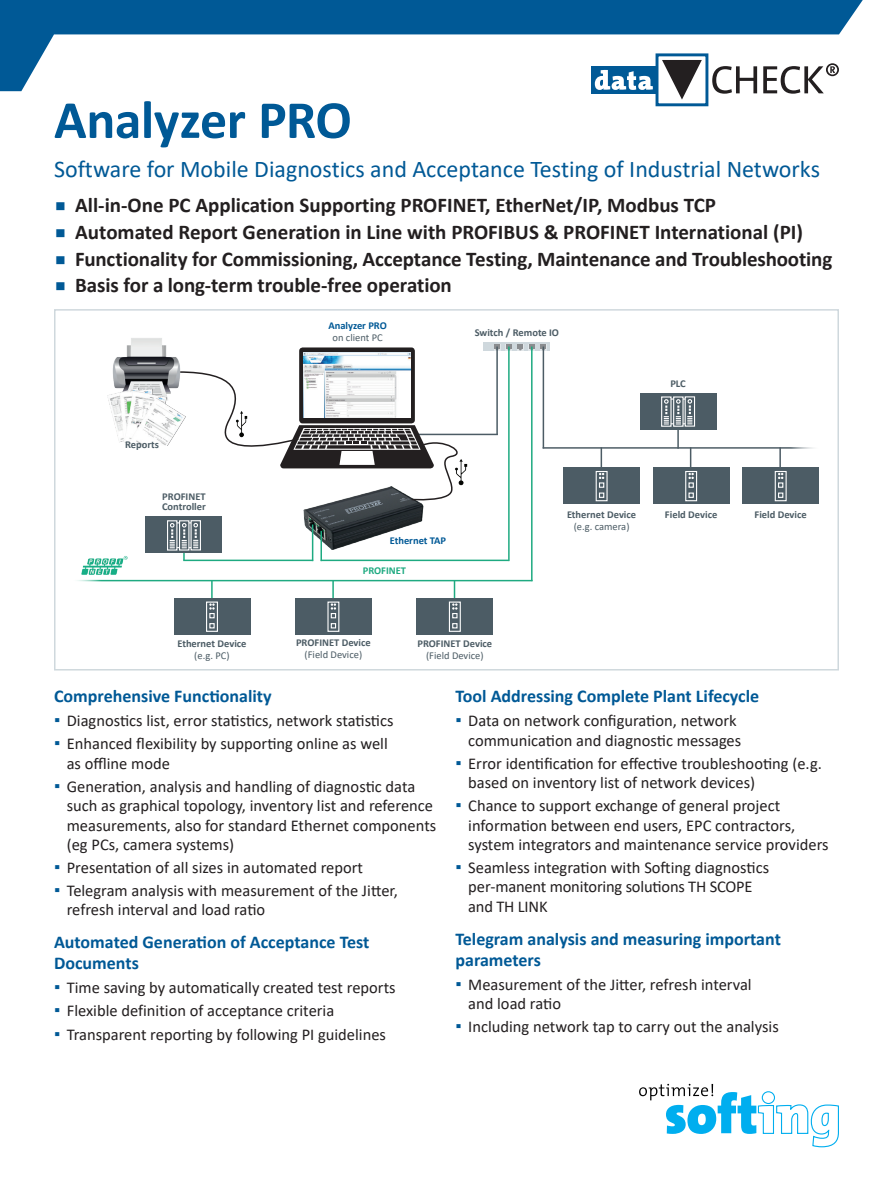
<style>
.page{position:relative;width:893px;height:1188px;background:#fff}
.page>*{position:absolute;margin:0;border:0;box-sizing:border-box;transform-origin:0 0}
.t1{font:700 54px "Calibri";letter-spacing:-.01em;color:#005996}
.t2{font:24px "Calibri";color:#005996}
.t3{font:700 21px "Calibri";letter-spacing:-.005em;color:#231f20}
.t4{font:700 18px/21px "Calibri";color:#005996}
.t5{font:16.5px/19.5px "Calibri";color:#231f20}
.t6{font:700 10.5px/10.5px "Calibri";color:#4c5c65}
.t7{font:10.5px "Calibri";color:#4c5c65}
.t8{font:700 10.5px "Calibri";color:#005996}
.t9{font:700 10.5px "Calibri";color:#1eaa81}
.s1{font-size:36px;color:#005996}
.s2{font-weight:700;font-size:18px;color:#005996}
.s3{font-size:18px;color:#005996}
</style>
<div class="page">
<svg style="left:0;top:0;width:863px;height:91px"></svg>
<svg style="left:639px;top:1084px;width:200px;height:63px"></svg>
<div style="left:592px;top:66px;width:65px;height:27px;background:#005996"></div>
<svg style="left:595px;top:70px;width:58px;height:20px"></svg>
<div style="left:655px;top:54px;width:53px;height:52px;border:3px solid #005996"></div>
<svg style="left:662px;top:60px;width:40px;height:40px"></svg>
<svg style="left:712px;top:63px;width:127px;height:31px"></svg>
<div style="left:54px;top:309px;width:785px;height:362px;border:2px solid #cfd8dd"></div>
<svg style="left:483px;top:343px;width:67px;height:8px"></svg>
<svg style="left:494px;top:344px;width:6px;height:6px"></svg>
<svg style="left:506px;top:344px;width:6px;height:7px"></svg>
<svg style="left:506px;top:345px;width:5px;height:5px"></svg>
<svg style="left:517px;top:344px;width:6px;height:7px"></svg>
<svg style="left:517px;top:345px;width:6px;height:5px"></svg>
<svg style="left:529px;top:344px;width:17px;height:6px"></svg>
<hr style="left:70px;top:580px;width:463px;height:1px;background:#1eaa81">
<hr style="left:332px;top:580px;width:2px;height:28px;background:#1eaa81">
<hr style="left:543px;top:347px;width:1px;height:101px;background:#4c5c65">
<hr style="left:211px;top:580px;width:2px;height:21px;background:#1eaa81">
<div style="left:174px;top:598px;width:76px;height:37px;background:#4c5c65"></div>
<div style="left:206px;top:602px;width:12px;height:30px;border:1px solid #fff"></div>
<svg style="left:209px;top:603px;width:6px;height:25px"></svg>
<div style="left:417px;top:598px;width:76px;height:37px;background:#4c5c65"></div>
<div style="left:449px;top:602px;width:12px;height:30px;border:1px solid #fff"></div>
<svg style="left:452px;top:581px;width:5px;height:47px"></svg>
<div style="left:295px;top:598px;width:77px;height:37px;background:#4c5c65"></div>
<div style="left:327px;top:602px;width:12px;height:30px;border:1px solid #fff"></div>
<svg style="left:331px;top:603px;width:5px;height:25px"></svg>
<hr style="left:543px;top:447px;width:279px;height:2px;background:#4c5c65">
<hr style="left:779px;top:447px;width:2px;height:20px;background:#4c5c65">
<svg style="left:690px;top:447px;width:1px;height:20px"></svg>
<hr style="left:677px;top:426px;width:2px;height:23px;background:#4c5c65">
<div style="left:563px;top:467px;width:77px;height:37px;background:#4c5c65"></div>
<div style="left:596px;top:471px;width:12px;height:30px;border:1px solid #fff"></div>
<svg style="left:599px;top:447px;width:5px;height:51px"></svg>
<div style="left:742px;top:467px;width:77px;height:37px;background:#4c5c65"></div>
<div style="left:775px;top:471px;width:12px;height:30px;border:1px solid #fff"></div>
<svg style="left:778px;top:473px;width:5px;height:25px"></svg>
<div style="left:653px;top:467px;width:76px;height:37px;background:#4c5c65"></div>
<div style="left:685px;top:471px;width:12px;height:30px;border:1px solid #fff"></div>
<svg style="left:688px;top:473px;width:6px;height:25px"></svg>
<div style="left:640px;top:393px;width:76px;height:36px;background:#4c5c65"></div>
<div style="left:661px;top:396px;width:11px;height:31px;border:1px solid #fff"></div>
<div style="left:673px;top:396px;width:11px;height:31px;border:1px solid #fff"></div>
<div style="left:685px;top:396px;width:10px;height:31px;border:1px solid #fff"></div>
<svg style="left:664px;top:399px;width:28px;height:26px"></svg>
<hr style="left:183px;top:560px;width:130px;height:1px;background:#1eaa81">
<img style="left:303px;top:502px;width:121px;height:47px">
<hr style="left:312px;top:524px;width:1px;height:37px;background:#1eaa81">
<hr style="left:320px;top:531px;width:2px;height:30px;background:#1eaa81">
<hr style="left:321px;top:560px;width:188px;height:1px;background:#1eaa81">
<hr style="left:531px;top:347px;width:2px;height:234px;background:#1eaa81">
<hr style="left:508px;top:347px;width:2px;height:214px;background:#1eaa81">
<hr style="left:496px;top:347px;width:2px;height:88px;background:#4c5c65">
<hr style="left:418px;top:434px;width:80px;height:1px;background:#4c5c65">
<svg style="left:182px;top:347px;width:287px;height:155px"></svg>
<img style="left:303px;top:352px;width:108px;height:66px">
<img style="left:112px;top:338px;width:70px;height:49px">
<img style="left:107px;top:387px;width:81px;height:58px">
<img style="left:81px;top:556px;width:47px;height:19px">
<img style="left:235px;top:411px;width:13px;height:26px">
<img style="left:454px;top:459px;width:13px;height:27px">
<div style="left:146px;top:516px;width:76px;height:37px;background:#4c5c65"></div>
<div style="left:167px;top:520px;width:10px;height:31px;border:1px solid #fff"></div>
<div style="left:179px;top:520px;width:10px;height:31px;border:1px solid #fff"></div>
<div style="left:191px;top:520px;width:10px;height:30px;border:1px solid #fff"></div>
<svg style="left:170px;top:522px;width:28px;height:38px"></svg>
<h1 class="t1" style="left:54px;top:82px;width:299px">Analyzer PRO</h1>
<h2 class="t2" style="left:54px;top:153px;width:767px">Software for Mobile Diagnostics and Acceptance Testing of Industrial Networks</h2>
<p class="t3" style="left:54px;top:190px;width:663px"><span class="s1">▪</span> All-in-One PC Application Supporting PROFINET, EtherNet/IP, Modbus TCP</p>
<p class="t3" style="left:54px;top:217px;width:750px"><span class="s1">▪</span> Automated Report Generation in Line with PROFIBUS &amp; PROFINET International (PI)</p>
<p class="t3" style="left:54px;top:244px;width:780px"><span class="s1">▪</span> Functionality for Commissioning, Acceptance Testing, Maintenance and Troubleshooting</p>
<p class="t3" style="left:54px;top:271px;width:399px"><span class="s1">▪</span> Basis for a long-term trouble-free operation</p>
<p class="t6" style="left:125px;top:439px;width:35px">Reports</p>
<p class="t6" style="left:162px;top:491px;width:45px">PROFINET<br>Controller</p>
<p class="t6" style="left:177px;top:638px;width:71px">Ethernet Device</p>
<p class="t7" style="left:194px;top:649px;width:37px">(e.g. PC)</p>
<p class="t8" style="left:328px;top:318px;width:60px">Analyzer PRO</p>
<p class="t7" style="left:332px;top:330px;width:52px">on client PC</p>
<p class="t6" style="left:475px;top:327px;width:86px">Switch / Remote IO</p>
<p class="t6" style="left:670px;top:378px;width:17px">PLC</p>
<p class="t8" style="left:390px;top:533px;width:58px">Ethernet TAP</p>
<p class="t9" style="left:363px;top:563px;width:45px">PROFINET</p>
<p class="t6" style="left:296px;top:637px;width:76px">PROFINET Device</p>
<p class="t7" style="left:305px;top:648px;width:59px">(Field Device)</p>
<p class="t6" style="left:417px;top:638px;width:76px">PROFINET Device</p>
<p class="t7" style="left:426px;top:649px;width:59px">(Field Device)</p>
<p class="t6" style="left:567px;top:509px;width:71px">Ethernet Device</p>
<p class="t7" style="left:574px;top:519px;width:57px">(e.g. camera)</p>
<p class="t6" style="left:665px;top:509px;width:54px">Field Device</p>
<p class="t6" style="left:754px;top:509px;width:54px">Field Device</p>
<p class="t4" style="left:54px;top:686px;width:219px">Comprehensive Functionality</p>
<p class="t5" style="left:54px;top:711px;width:341px"><span class="s2">▪</span><span class="s3">▪</span> Diagnostics list, error statistics, network statistics</p>
<p class="t5" style="left:67px;top:733px;width:323px;text-indent:-13px"><span class="s2">▪</span><span class="s3">▪</span> Enhanced flexibility by supporting online as well as offline mode</p>
<p class="t5" style="left:67px;top:776px;width:371px;text-indent:-13px"><span class="s2">▪</span><span class="s3">▪</span> Generation, analysis and handling of diagnostic data such as graphical topology, inventory list and reference measurements, also for standard Ethernet components (eg PCs, camera systems)</p>
<p class="t5" style="left:54px;top:857px;width:311px"><span class="s2">▪</span><span class="s3">▪</span> Presentation of all sizes in automated report</p>
<p class="t5" style="left:67px;top:880px;width:333px;text-indent:-13px"><span class="s2">▪</span><span class="s3">▪</span> Telegram analysis with measurement of the Jitter, refresh interval and load ratio</p>
<p class="t4" style="left:54px;top:932px;width:317px">Automated Generation of Acceptance Test<br>Documents</p>
<p class="t5" style="left:54px;top:977px;width:343px"><span class="s2">▪</span><span class="s3">▪</span> Time saving by automatically created test reports</p>
<p class="t5" style="left:54px;top:1000px;width:282px"><span class="s2">▪</span><span class="s3">▪</span> Flexible definition of acceptance criteria</p>
<p class="t5" style="left:54px;top:1024px;width:334px"><span class="s2">▪</span><span class="s3">▪</span> Transparent reporting by following PI guidelines</p>
<p class="t4" style="left:455px;top:686px;width:305px">Tool Addressing Complete Plant Lifecycle</p>
<p class="t5" style="left:455px;top:711px;width:287px;text-align:right"><span class="s2">▪</span><span class="s3">▪</span> Data on network configuration, network communication and diagnostic messages</p>
<p class="t5" style="left:468px;top:753px;width:355px;text-indent:-13px"><span class="s2">▪</span><span class="s3">▪</span> Error identification for effective troubleshooting (e.g. based on inventory list of network devices)</p>
<p class="t5" style="left:468px;top:795px;width:362px;text-indent:-13px"><span class="s2">▪</span><span class="s3">▪</span> Chance to support exchange of general project information between end users, EPC contractors, system integrators and maintenance service providers</p>
<p class="t5" style="left:468px;top:857px;width:302px;text-indent:-13px"><span class="s2">▪</span><span class="s3">▪</span> Seamless integration with Softing diagnostics per-manent monitoring solutions TH SCOPE and TH LINK</p>
<p class="t4" style="left:455px;top:928px;width:327px">Telegram analysis and measuring important parameters</p>
<p class="t5" style="left:468px;top:974px;width:285px;text-indent:-13px"><span class="s2">▪</span><span class="s3">▪</span> Measurement of the Jitter, refresh interval and load ratio</p>
<p class="t5" style="left:455px;top:1016px;width:325px"><span class="s2">▪</span><span class="s3">▪</span> Including network tap to carry out the analysis</p>
</div>
